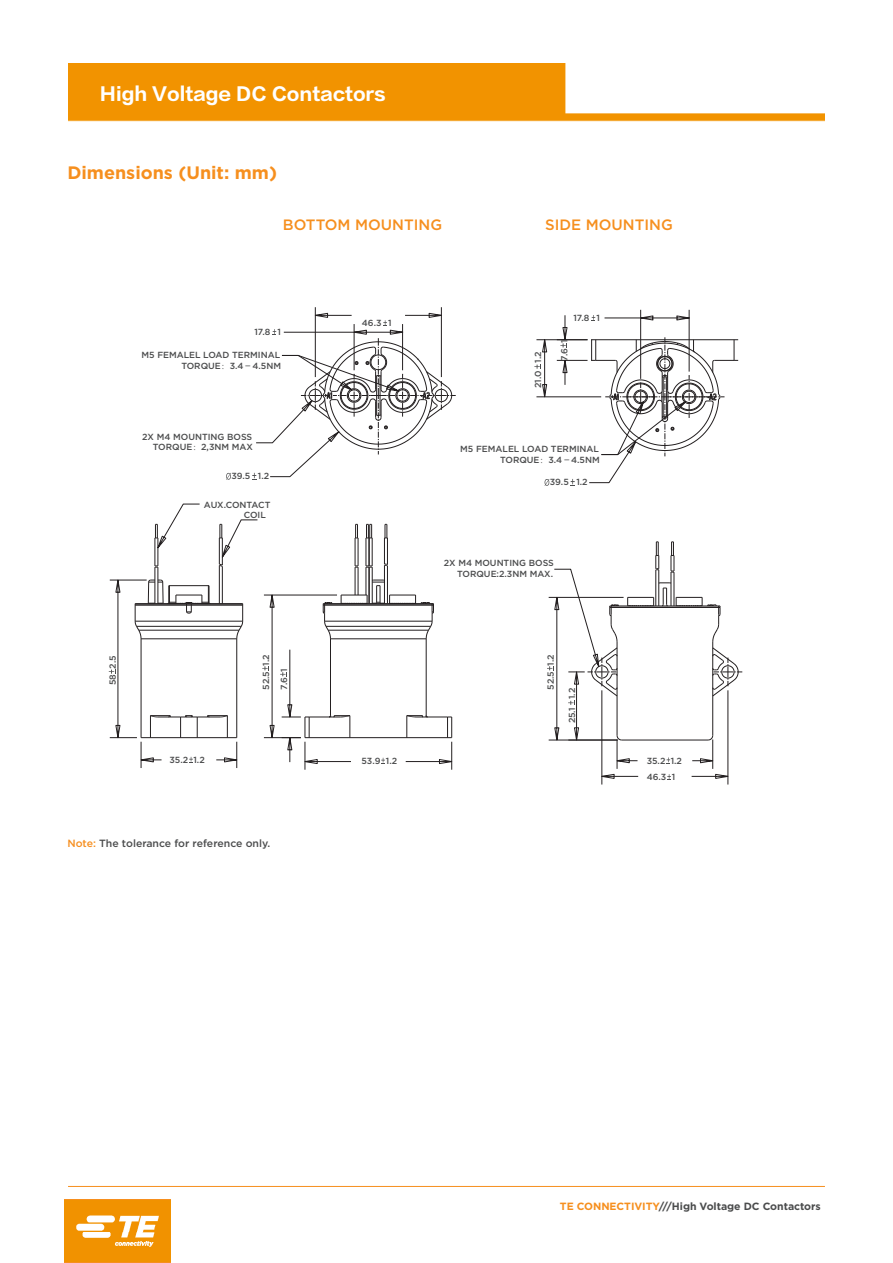
<style>
.page{position:relative;width:893px;height:1263px;background:#fff}
.page>*{position:absolute;margin:0;border:0;box-sizing:border-box;transform-origin:0 0}
.t1{font:18px "FZLTDHK GBK1 0";color:#fff}
.t2{font:700 18px "Gotham";color:#f68f1e}
.t3{font:500 15px "Gotham";color:#f68f1e}
.t4{font:700 10.5px "Gotham";letter-spacing:-.005em;color:#4b4c4d}
.t5{font:500 10.5px "Gotham";color:#4b4c4d}
.t6{font:500 8.85px/10.6px "Gotham";color:#4b4c4d;text-align:right}
.s1{font-family:"Adobe Song Std";font-weight:300}
.s2{font-family:"FZLTHJW GB1 0";font-weight:400}
.s3{color:#f68e1e}
.s4{color:#f68f1e}
</style>
<div class="page">
<div style="left:65px;top:1199px;width:106px;height:64px;background:#f19200"></div>
<img style="left:76px;top:1215px;width:83px;height:32px">
<img style="left:68px;top:64px;width:757px;height:58px">
<div style="left:118px;top:64px;width:54px;height:58px;background:#f29300"></div>
<hr style="left:68px;top:1186px;width:757px;height:1px;background:#f68f1e">
<hr style="left:264px;top:737px;width:37px;height:1px;background:#231f20">
<hr style="left:264px;top:595px;width:73px;height:1px;background:#231f20">
<hr style="left:272px;top:607px;width:1px;height:118px;background:#231f20">
<svg style="left:270px;top:725px;width:4px;height:13px"></svg>
<svg style="left:270px;top:595px;width:4px;height:12px"></svg>
<hr style="left:110px;top:580px;width:37px;height:1px;background:#231f20">
<hr style="left:118px;top:592px;width:1px;height:133px;background:#231f20">
<svg style="left:116px;top:580px;width:4px;height:12px"></svg>
<svg style="left:109px;top:670px;width:7px;height:4px"></svg>
<hr style="left:315px;top:307px;width:1px;height:70px;background:#231f20">
<hr style="left:441px;top:307px;width:1px;height:70px;background:#231f20">
<hr style="left:290px;top:650px;width:1px;height:55px;background:#231f20">
<hr style="left:317px;top:761px;width:34px;height:1px;background:#231f20">
<hr style="left:406px;top:761px;width:33px;height:1px;background:#231f20">
<hr style="left:305px;top:737px;width:147px;height:1px;background:#231f20">
<hr style="left:309px;top:717px;width:32px;height:1px;background:#231f20">
<svg style="left:282px;top:705px;width:35px;height:65px"></svg>
<hr style="left:416px;top:717px;width:32px;height:1px;background:#231f20">
<hr style="left:330px;top:639px;width:1px;height:77px;background:#231f20">
<hr style="left:330px;top:638px;width:96px;height:1px;background:#231f20">
<hr style="left:328px;top:630px;width:100px;height:1px;background:#231f20">
<hr style="left:326px;top:626px;width:105px;height:1px;background:#231f20">
<hr style="left:325px;top:621px;width:107px;height:1px;background:#231f20">
<hr style="left:426px;top:639px;width:1px;height:77px;background:#231f20">
<svg style="left:439px;top:717px;width:13px;height:53px"></svg>
<hr style="left:141px;top:639px;width:1px;height:99px;background:#231f20">
<hr style="left:141px;top:638px;width:96px;height:1px;background:#231f20">
<hr style="left:139px;top:630px;width:100px;height:1px;background:#231f20">
<hr style="left:137px;top:626px;width:104px;height:1px;background:#231f20">
<hr style="left:135px;top:621px;width:108px;height:1px;background:#231f20">
<hr style="left:236px;top:639px;width:1px;height:99px;background:#231f20">
<hr style="left:557px;top:360px;width:30px;height:1px;background:#231f20">
<svg style="left:563px;top:360px;width:4px;height:25px"></svg>
<svg style="left:407px;top:715px;width:21px;height:23px"></svg>
<svg style="left:329px;top:715px;width:22px;height:23px"></svg>
<hr style="left:640px;top:310px;width:1px;height:69px;background:#231f20">
<hr style="left:689px;top:310px;width:1px;height:62px;background:#231f20">
<hr style="left:604px;top:318px;width:37px;height:1px;background:#231f20">
<svg style="left:640px;top:316px;width:50px;height:4px"></svg>
<svg style="left:226px;top:473px;width:5px;height:7px"></svg>
<hr style="left:323px;top:605px;width:110px;height:1px;background:#231f20">
<hr style="left:323px;top:603px;width:110px;height:1px;background:#231f20">
<svg style="left:323px;top:602px;width:9px;height:37px"></svg>
<svg style="left:135px;top:604px;width:6px;height:35px"></svg>
<hr style="left:135px;top:605px;width:108px;height:1px;background:#231f20">
<hr style="left:135px;top:603px;width:108px;height:1px;background:#231f20">
<svg style="left:237px;top:604px;width:6px;height:35px"></svg>
<hr style="left:610px;top:606px;width:110px;height:1px;background:#231f20">
<hr style="left:536px;top:397px;width:65px;height:1px;background:#231f20">
<hr style="left:536px;top:339px;width:51px;height:1px;background:#231f20">
<hr style="left:544px;top:352px;width:1px;height:33px;background:#231f20">
<svg style="left:543px;top:385px;width:4px;height:12px"></svg>
<svg style="left:543px;top:339px;width:4px;height:13px"></svg>
<hr style="left:602px;top:690px;width:1px;height:94px;background:#231f20">
<hr style="left:728px;top:690px;width:1px;height:94px;background:#231f20">
<svg style="left:602px;top:774px;width:36px;height:4px"></svg>
<svg style="left:692px;top:774px;width:36px;height:4px"></svg>
<hr style="left:576px;top:684px;width:1px;height:44px;background:#231f20">
<svg style="left:574px;top:728px;width:5px;height:12px"></svg>
<hr style="left:549px;top:740px;width:69px;height:1px;background:#231f20">
<hr style="left:549px;top:597px;width:75px;height:1px;background:#231f20">
<hr style="left:557px;top:610px;width:1px;height:118px;background:#231f20">
<svg style="left:555px;top:728px;width:4px;height:12px"></svg>
<hr style="left:617px;top:739px;width:1px;height:30px;background:#231f20">
<hr style="left:712px;top:739px;width:1px;height:30px;background:#231f20">
<svg style="left:617px;top:759px;width:20px;height:4px"></svg>
<svg style="left:692px;top:759px;width:21px;height:4px"></svg>
<hr style="left:622px;top:740px;width:86px;height:1px;background:#231f20">
<hr style="left:617px;top:642px;width:1px;height:93px;background:#231f20">
<hr style="left:712px;top:642px;width:1px;height:93px;background:#231f20">
<hr style="left:610px;top:607px;width:110px;height:1px;background:#231f20">
<svg style="left:617px;top:735px;width:5px;height:5px"></svg>
<svg style="left:708px;top:735px;width:5px;height:5px"></svg>
<svg style="left:713px;top:648px;width:29px;height:48px"></svg>
<svg style="left:219px;top:520px;width:38px;height:47px"></svg>
<hr style="left:219px;top:565px;width:1px;height:39px;background:#231f20">
<hr style="left:222px;top:566px;width:1px;height:38px;background:#231f20">
<svg style="left:155px;top:504px;width:45px;height:64px"></svg>
<hr style="left:155px;top:567px;width:1px;height:37px;background:#231f20">
<hr style="left:158px;top:567px;width:1px;height:37px;background:#231f20">
<svg style="left:341px;top:524px;width:93px;height:115px"></svg>
<svg style="left:148px;top:580px;width:62px;height:34px"></svg>
<svg style="left:627px;top:583px;width:94px;height:59px"></svg>
<svg style="left:655px;top:542px;width:4px;height:28px"></svg>
<hr style="left:655px;top:570px;width:1px;height:36px;background:#231f20">
<hr style="left:658px;top:570px;width:1px;height:36px;background:#231f20">
<svg style="left:671px;top:542px;width:4px;height:31px"></svg>
<hr style="left:671px;top:572px;width:1px;height:34px;background:#231f20">
<hr style="left:674px;top:572px;width:1px;height:34px;background:#231f20">
<svg style="left:589px;top:337px;width:149px;height:146px"></svg>
<svg style="left:252px;top:313px;width:204px;height:167px"></svg>
<svg style="left:545px;top:479px;width:4px;height:7px"></svg>
<svg style="left:571px;top:479px;width:4px;height:7px"></svg>
<svg style="left:262px;top:666px;width:7px;height:4px"></svg>
<svg style="left:547px;top:569px;width:72px;height:136px"></svg>
<svg style="left:280px;top:672px;width:7px;height:4px"></svg>
<svg style="left:110px;top:715px;width:127px;height:53px"></svg>
<svg style="left:381px;top:758px;width:4px;height:6px"></svg>
<svg style="left:667px;top:774px;width:4px;height:6px"></svg>
<svg style="left:667px;top:757px;width:3px;height:7px"></svg>
<svg style="left:534px;top:365px;width:7px;height:4px"></svg>
<svg style="left:560px;top:315px;width:7px;height:32px"></svg>
<h1 class="t1" style="left:100px;top:84px;width:287px">High Voltage DC Contactors</h1>
<p class="t2" style="left:67px;top:162px;width:211px">Dimensions (Unit: mm)</p>
<p class="t3" style="left:283px;top:216px;width:161px">BOTTOM MOUNTING</p>
<p class="t3" style="left:545px;top:216px;width:129px">SIDE MOUNTING</p>
<p class="t6" style="left:362px;top:318px;width:31px">46.3 1</p>
<p class="t6" style="left:573px;top:313px;width:28px">17.8 1</p>
<p class="t6" style="left:254px;top:327px;width:28px">17.8 1</p>
<p class="t6" style="left:141px;top:349px;width:141px">M5 FEMALEL LOAD TERMINAL<br>TORQUE<span class="s1">：</span>3.4<span class="s2">－</span>4.5NM</p>
<p class="t6" style="left:142px;top:431px;width:112px">2X M4 MOUNTING BOSS<br>TORQUE<span class="s1">：</span>2,3NM MAX</p>
<p class="t6" style="left:231px;top:471px;width:39px">39.5 1.2</p>
<p class="t6" style="left:244px;top:499px;width:28px;text-align:left;text-indent:-40px">AUX.CONTACT<br>COIL</p>
<p class="t6" style="left:533px;top:388px;width:38px;rotate:-90deg">21.0 1.2</p>
<p class="t6" style="left:559px;top:361px;width:23px;rotate:-90deg">7.6 1</p>
<p class="t6" style="left:460px;top:443px;width:141px">M5 FEMALEL LOAD TERMINAL<br>TORQUE<span class="s1">：</span>3.4<span class="s2">－</span>4.5NM</p>
<p class="t6" style="left:550px;top:477px;width:39px">39.5 1.2</p>
<p class="t6" style="left:444px;top:557px;width:112px">2X M4 MOUNTING BOSS<br>TORQUE:2.3NM MAX.</p>
<p class="t6" style="left:107px;top:685px;width:31px;rotate:-90deg">58 2.5</p>
<p class="t6" style="left:260px;top:690px;width:37px;rotate:-90deg">52.5 1.2</p>
<p class="t6" style="left:545px;top:690px;width:37px;rotate:-90deg">52.5 1.2</p>
<p class="t6" style="left:278px;top:690px;width:23px;rotate:-90deg">7.6 1</p>
<p class="t6" style="left:169px;top:754px;width:37px">35.2 1.2</p>
<p class="t6" style="left:361px;top:755px;width:37px">53.9 1.2</p>
<p class="t6" style="left:566px;top:723px;width:37px;rotate:-90deg">25.1 1.2</p>
<p class="t5" style="left:67px;top:837px;width:204px"><span class="s3">Note:</span> The tolerance for reference only.</p>
<p class="t6" style="left:647px;top:755px;width:37px">35.2 1.2</p>
<p class="t6" style="left:647px;top:771px;width:30px">46.3 1</p>
<p class="t4" style="left:560px;top:1200px;width:262px"><span class="s4">TE CONNECTIVITY</span>///High Voltage DC Contactors</p>
</div>
